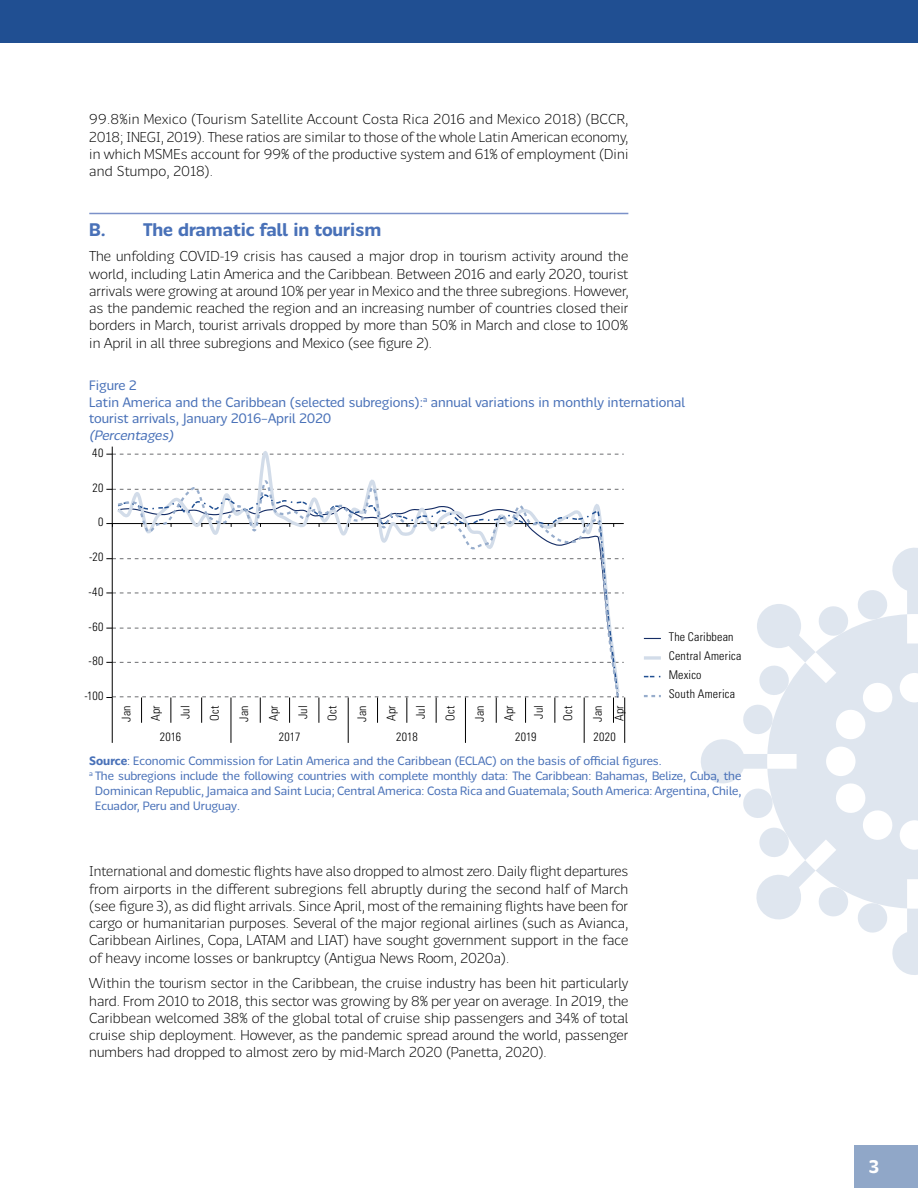
<style>
.page{position:relative;width:918px;height:1188px;background:#fff}
.page>*{position:absolute;margin:0;border:0;box-sizing:border-box;transform-origin:0 0}
.t1{font:700 18px "Chilena";color:#4971b8}
.t2{font:700 18px "Chilena";color:#fff}
.t3{font:300 14.25px/17.2px "Chilena";color:#000;text-align:justify}
.t4{font:13.5px/16.5px "Chilena";color:#4971b8}
.t5{font:italic 13.5px "Chilena";color:#4971b8}
.t6{font:12px "Chilena";color:#4971b8}
.t7{font:300 condensed 12px/19px "Univers LT Std";letter-spacing:.02em;color:#000}
.s1{font-weight:700}
</style>
<div class="page">
<div style="left:854px;top:1145px;width:64px;height:43px;background:#90a7c8"></div>
<svg style="left:774px;top:621px;width:144px;height:281px;fill:#dfe6ef"></svg>
<svg style="left:858px;top:547px;width:60px;height:74px"></svg>
<svg style="left:757px;top:604px;width:93px;height:93px"></svg>
<svg style="left:701px;top:705px;width:73px;height:113px"></svg>
<svg style="left:756px;top:826px;width:94px;height:94px"></svg>
<svg style="left:858px;top:902px;width:60px;height:73px"></svg>
<hr style="left:89px;top:213px;width:539px;height:1px;background:#7b91c9">
<hr style="left:112px;top:447px;width:1px;height:251px;background:#000">
<hr style="left:112px;top:523px;width:512px;height:1px;background:#000">
<hr style="left:584px;top:698px;width:1px;height:45px;background:#000">
<hr style="left:465px;top:698px;width:1px;height:45px;background:#000">
<hr style="left:348px;top:698px;width:1px;height:45px;background:#000">
<hr style="left:231px;top:698px;width:1px;height:45px;background:#000">
<svg style="left:106px;top:697px;width:518px;height:26px"></svg>
<hr style="left:112px;top:698px;width:1px;height:45px;background:#000">
<svg style="left:114px;top:451px;width:508px;height:212px"></svg>
<svg style="left:115px;top:475px;width:505px;height:225px"></svg>
<svg style="left:644px;top:638px;width:17px;height:1px"></svg>
<hr style="left:644px;top:656px;width:17px;height:4px;background:#dae2ec">
<svg style="left:644px;top:676px;width:17px;height:1px"></svg>
<svg style="left:644px;top:695px;width:17px;height:2px"></svg>
<svg style="left:106px;top:523px;width:6px;height:4px"></svg>
<hr style="left:624px;top:698px;width:1px;height:45px;background:#000">
<div style="left:0;top:0;width:918px;height:43px;background:#204f92"></div>
<p class="t3" style="left:89px;top:110px;width:541px">99.8%in Mexico (Tourism Satellite Account Costa Rica 2016 and Mexico 2018) (BCCR, 2018; INEGI, 2019). These ratios are similar to those of the whole Latin American economy, in which MSMEs account for 99% of the productive system and 61% of employment (Dini and Stumpo, 2018).</p>
<p class="t1" style="left:89px;top:216px;width:293px">B. The dramatic fall in tourism</p>
<p class="t3" style="left:89px;top:247px;width:541px">The unfolding COVID-19 crisis has caused a major drop in tourism activity around the world, including Latin America and the Caribbean. Between 2016 and early 2020, tourist arrivals were growing at around 10% per year in Mexico and the three subregions. However, as the pandemic reached the region and an increasing number of countries closed their borders in March, tourist arrivals dropped by more than 50% in March and close to 100% in April in all three subregions and Mexico (see figure 2).</p>
<p class="t4" style="left:89px;top:376px;width:597px">Figure 2<br>Latin America and the Caribbean (selected subregions):<sup>a</sup> annual variations in monthly international tourist arrivals, January 2016–April 2020</p>
<p class="t5" style="left:89px;top:426px;width:88px">(Percentages)</p>
<p class="t7" style="left:92px;top:443px;width:13px">40</p>
<p class="t7" style="left:93px;top:478px;width:13px">20</p>
<p class="t7" style="left:98px;top:513px;width:7px">0</p>
<p class="t7" style="left:89px;top:547px;width:16px">-20</p>
<p class="t7" style="left:88px;top:582px;width:17px">-40</p>
<p class="t7" style="left:89px;top:617px;width:16px">-60</p>
<p class="t7" style="left:89px;top:652px;width:16px">-80</p>
<p class="t7" style="left:84px;top:686px;width:21px">-100</p>
<p class="t7" style="left:117px;top:722px;width:18px;rotate:-90deg">Jan</p>
<p class="t7" style="left:146px;top:721px;width:17px;rotate:-90deg">Apr</p>
<p class="t7" style="left:176px;top:719px;width:15px;rotate:-90deg">Jul</p>
<p class="t7" style="left:205px;top:721px;width:17px;rotate:-90deg">Oct</p>
<p class="t7" style="left:235px;top:722px;width:18px;rotate:-90deg">Jan</p>
<p class="t7" style="left:264px;top:721px;width:17px;rotate:-90deg">Apr</p>
<p class="t7" style="left:293px;top:719px;width:15px;rotate:-90deg">Jul</p>
<p class="t7" style="left:323px;top:721px;width:17px;rotate:-90deg">Oct</p>
<p class="t7" style="left:352px;top:722px;width:18px;rotate:-90deg">Jan</p>
<p class="t7" style="left:382px;top:721px;width:17px;rotate:-90deg">Apr</p>
<p class="t7" style="left:411px;top:719px;width:15px;rotate:-90deg">Jul</p>
<p class="t7" style="left:441px;top:721px;width:17px;rotate:-90deg">Oct</p>
<p class="t7" style="left:470px;top:722px;width:18px;rotate:-90deg">Jan</p>
<p class="t7" style="left:500px;top:721px;width:17px;rotate:-90deg">Apr</p>
<p class="t7" style="left:529px;top:719px;width:15px;rotate:-90deg">Jul</p>
<p class="t7" style="left:558px;top:721px;width:17px;rotate:-90deg">Oct</p>
<p class="t7" style="left:587px;top:722px;width:18px;line-height:21.9px;rotate:-90deg">Jan<br>Apr</p>
<p class="t7" style="left:669px;top:627px;width:74px">The Caribbean<br>Central America<br>Mexico<br>South America</p>
<p class="t7" style="left:279px;top:727px;width:23px">2017</p>
<p class="t7" style="left:396px;top:727px;width:23px">2018</p>
<p class="t7" style="left:515px;top:727px;width:23px">2019</p>
<p class="t7" style="left:593px;top:727px;width:24px">2020</p>
<p class="t6" style="left:89px;top:753px;width:574px"><span class="s1">Source</span>: Economic Commission for Latin America and the Caribbean (ECLAC) on the basis of official figures.</p>
<p class="t6" style="left:89px;top:768px;width:653px"><sup>a</sup> The subregions include the following countries with complete monthly data: The Caribbean: Bahamas, Belize, Cuba, the</p>
<p class="t6" style="left:95px;top:783px;width:648px">Dominican Republic, Jamaica and Saint Lucia; Central America: Costa Rica and Guatemala; South America: Argentina, Chile,</p>
<p class="t6" style="left:95px;top:798px;width:146px">Ecuador, Peru and Uruguay.</p>
<p class="t7" style="left:160px;top:727px;width:23px">2016</p>
<p class="t3" style="left:89px;top:862px;width:541px">International and domestic flights have also dropped to almost zero. Daily flight departures from airports in the different subregions fell abruptly during the second half of March (see figure 3), as did flight arrivals. Since April, most of the remaining flights have been for cargo or humanitarian purposes. Several of the major regional airlines (such as Avianca, Caribbean Airlines, Copa, LATAM and LIAT) have sought government support in the face of heavy income losses or bankruptcy (Antigua News Room, 2020a).</p>
<p class="t3" style="left:89px;top:974px;width:541px">Within the tourism sector in the Caribbean, the cruise industry has been hit particularly hard. From 2010 to 2018, this sector was growing by 8% per year on average. In 2019, the Caribbean welcomed 38% of the global total of cruise ship passengers and 34% of total cruise ship deployment. However, as the pandemic spread around the world, passenger numbers had dropped to almost zero by mid-March 2020 (Panetta, 2020).</p>
<p class="t2" style="left:869px;top:1154px;width:12px">3</p>
</div>
